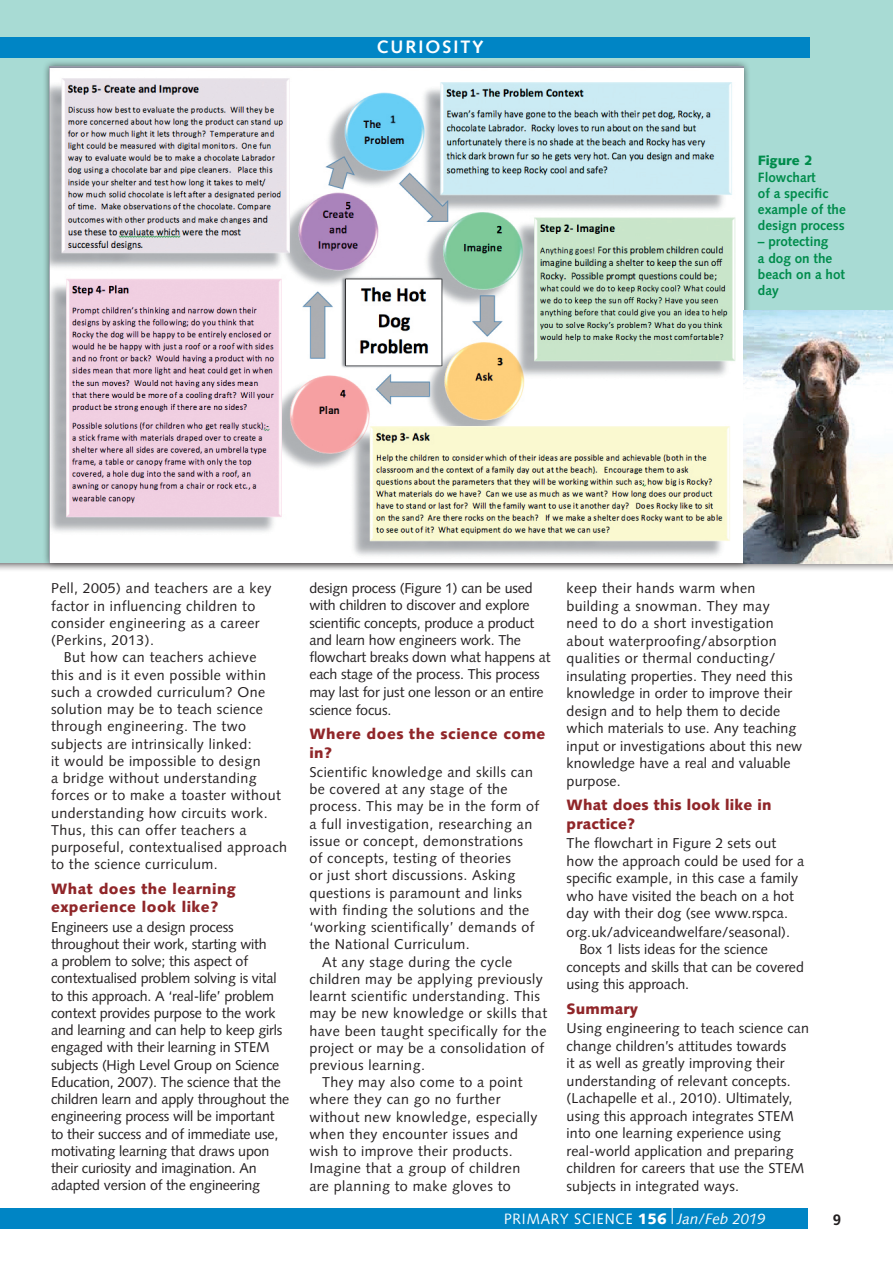
<style>
.page{position:relative;width:893px;height:1263px;background:#fff}
.page>*{position:absolute;margin:0;border:0;box-sizing:border-box;transform-origin:0 0}
.running_head{font:700 18px "Syntax";letter-spacing:.11em;color:#fff}
.cross_head{font:900 15px/18.1px "Syntax";letter-spacing:.03em;color:#902629}
.cross_head-2{font:900 15px/18.5px "Syntax";letter-spacing:.01em;color:#902629}
.t1{font:15px "Syntax";letter-spacing:.06em;color:#fff;scale:.93 1}
.t2{font:700 15px "Frutiger";color:#231f20}
.syntax_text_indented{font:14.25px/17.2px "Syntax";letter-spacing:.03em;color:#231f20}
.Syntax_text_full_out{font:14.25px/17.2px "Syntax";letter-spacing:-.01em;color:#231f20}
.Syntax_text_full_out-2{font:14.25px/17.5px "Syntax";letter-spacing:.01em;color:#231f20}
.syntax_text_indented-2{font:14.25px/17.5px "Syntax";letter-spacing:.01em;color:#231f20}
.Syntax_text_full_out-3{font:14.25px/17.2px "Syntax";letter-spacing:.03em;color:#231f20}
.syntax_text_indented-3{font:14.25px/17.5px "Syntax";color:#231f20}
.new_caption_style{font:700 13.5px/16.2px "Syntax";color:#008c4c}
.s1{font-weight:900}
.s2{font-style:italic}
</style>
<div class="page">
<div style="left:0;top:1208px;width:808px;height:21px;background:#0085c5"></div>
<svg style="left:672px;top:1208px;width:1px;height:16px"></svg>
<div style="left:0;top:0;width:893px;height:562px;background:#a8dbd4"></div>
<div style="left:0;top:37px;width:810px;height:20px;background:#0085c5"></div>
<div style="left:42px;top:59px;width:709px;height:511px;background:#231f20;opacity:.75"></div>
<img style="left:50px;top:67px;width:693px;height:495px">
<img style="left:743px;top:310px;width:150px;height:253px">
<p class="running_head" style="left:376px;top:36px;width:108px">CURIOSITY</p>
<p class="new_caption_style" style="left:758px;top:153px;width:89px"><span class="s1">Figure 2<br></span>Flowchart<br>of a specific example of the design process</p>
<p class="new_caption_style" style="left:758px;top:234px;width:89px">– protecting<br>a dog on the beach on a hot day</p>
<p class="syntax_text_indented" style="left:51px;top:580px;width:222px">Pell, 2005) and teachers are a key factor in influencing children to consider engineering as a career (Perkins, 2013).</p>
<p class="syntax_text_indented" style="left:51px;top:649px;width:238px;text-indent:13px">But how can teachers achieve<br>this and is it even possible within such a crowded curriculum? One solution may be to teach science through engineering. The two subjects are intrinsically linked:<br>it would be impossible to design<br>a bridge without understanding forces or to make a toaster without understanding how circuits work.<br>Thus, this can offer teachers a purposeful, contextualised approach to the science curriculum.</p>
<p class="cross_head" style="left:51px;top:880px;width:186px">What does the learning experience look like?</p>
<p class="Syntax_text_full_out" style="left:51px;top:918px;width:240px">Engineers use a design process throughout their work, starting with<br>a problem to solve; this aspect of contextualised problem solving is vital to this approach. A ‘real-life’ problem context provides purpose to the work and learning and can help to keep girls engaged with their learning in STEM subjects (High Level Group on Science Education, 2007). The science that the children learn and apply throughout the engineering process will be important to their success and of immediate use, motivating learning that draws upon their curiosity and imagination. An adapted version of the engineering</p>
<p class="Syntax_text_full_out" style="left:309px;top:580px;width:243px">design process (Figure 1) can be used with children to discover and explore scientific concepts, produce a product and learn how engineers work. The flowchart breaks down what happens at each stage of the process. This process may last for just one lesson or an entire science focus.</p>
<p class="cross_head" style="left:309px;top:725px;width:238px">Where does the science come in?</p>
<p class="Syntax_text_full_out-3" style="left:309px;top:763px;width:231px">Scientific knowledge and skills can be covered at any stage of the process. This may be in the form of a full investigation, researching an issue or concept, demonstrations of concepts, testing of theories<br>or just short discussions. Asking questions is paramount and links with finding the solutions and the ‘working scientifically’ demands of the National Curriculum.</p>
<p class="syntax_text_indented" style="left:309px;top:953px;width:239px;text-indent:13px">At any stage during the cycle children may be applying previously learnt scientific understanding. This may be new knowledge or skills that have been taught specifically for the project or may be a consolidation of previous learning.</p>
<p class="syntax_text_indented" style="left:309px;top:1074px;width:230px;text-indent:13px">They may also come to a point where they can go no further without new knowledge, especially when they encounter issues and wish to improve their products.<br>Imagine that a group of children are planning to make gloves to</p>
<p class="syntax_text_indented-2" style="left:567px;top:580px;width:237px">keep their hands warm when building a snowman. They may need to do a short investigation about waterproofing/absorption qualities or thermal conducting/ insulating properties. They need this knowledge in order to improve their design and to help them to decide which materials to use. Any teaching input or investigations about this new knowledge have a real and valuable purpose.</p>
<p class="cross_head-2" style="left:567px;top:796px;width:206px">What does this look like in practice?</p>
<p class="Syntax_text_full_out-2" style="left:567px;top:834px;width:239px">The flowchart in Figure 2 sets out how the approach could be used for a specific example, in this case a family who have visited the beach on a hot day with their dog (see www.rspca. org.uk/adviceandwelfare/seasonal).</p>
<p class="syntax_text_indented-3" style="left:567px;top:940px;width:239px;text-indent:13px">Box 1 lists ideas for the science concepts and skills that can be covered using this approach.</p>
<p class="cross_head-2" style="left:567px;top:999px;width:73px">Summary</p>
<p class="Syntax_text_full_out-2" style="left:567px;top:1020px;width:244px">Using engineering to teach science can change children’s attitudes towards<br>it as well as greatly improving their understanding of relevant concepts. (Lachapelle et al., 2010). Ultimately, using this approach integrates STEM into one learning experience using real-world application and preparing children for careers that use the STEM subjects in integrated ways.</p>
<p class="t1" style="left:504px;top:1210px;width:283px">PRIMARY SCIENCE <span class="s1">156</span> <span class="s2">Jan/Feb 2019</span></p>
<p class="t2" style="left:833px;top:1211px;width:10px">9</p>
</div>
